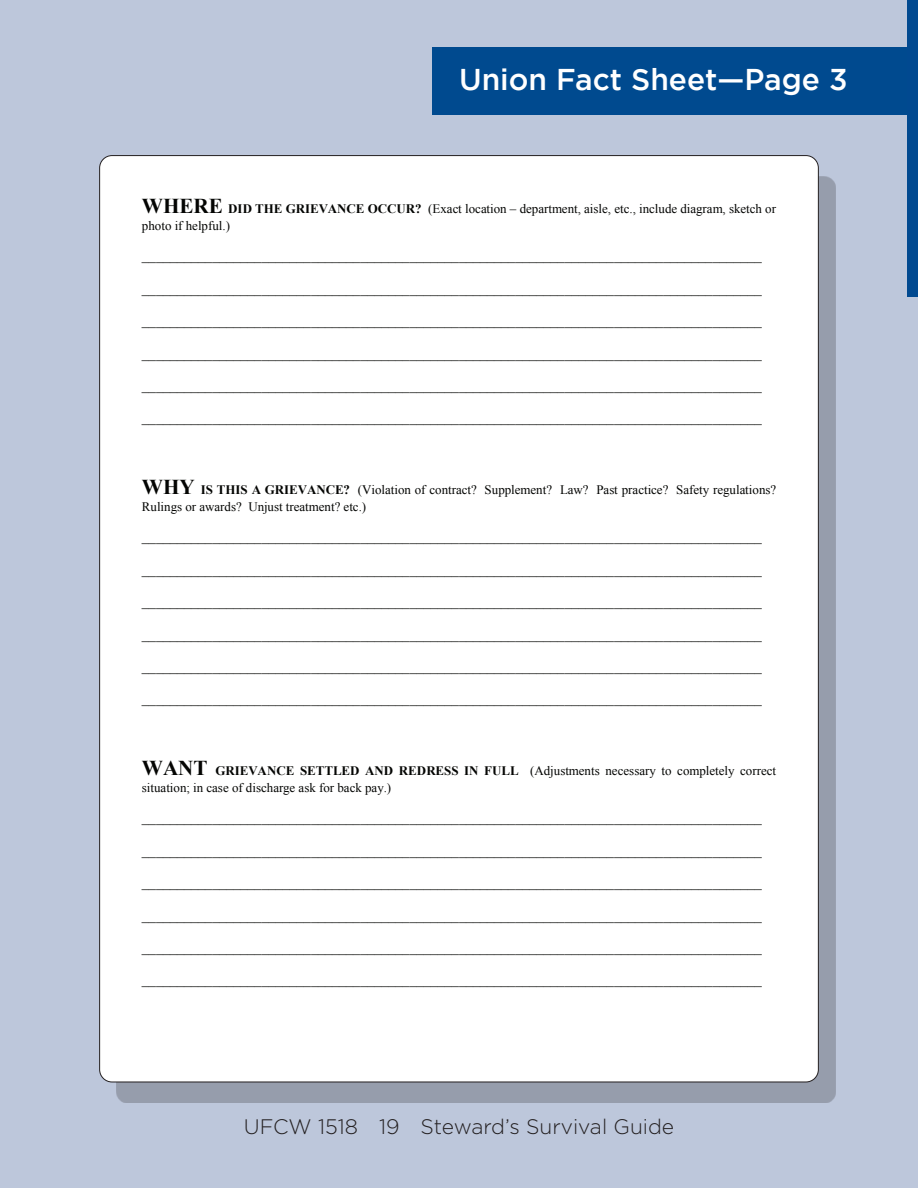
<style>
.page{position:relative;width:918px;height:1188px;background:#bdc7db}
.page>*{position:absolute;margin:0;border:0;box-sizing:border-box;transform-origin:0 0}
.Subtitle_Level_2{font:500 30px "Gotham";color:#fff}
.t1{font:300 21px "Gotham";color:#231f20}
.t2{font:14.1px "Times New Roman";color:#040503}
.t3{font:12.9px/16.5px "Times New Roman";color:#040503}
.s1{font-weight:700;font-size:21px}
.s2{font-weight:700}
</style>
<div class="page">
<div style="left:432px;top:47px;width:486px;height:68px;background:#004a8f"></div>
<div style="left:907px;top:0;width:11px;height:297px;background:#014990"></div>
<div style="left:117px;top:176px;width:719px;height:927px;background:#969dac"></div>
<div style="left:100px;top:156px;width:718px;height:926px;background:#fff;border-radius:12px"></div>
<p class="Subtitle_Level_2" style="left:459px;top:62px;width:390px">Union Fact Sheet—Page 3</p>
<p class="t3" style="left:142px;top:201px;width:636px"><span class="s1">WHERE</span> <span class="s2">DID THE GRIEVANCE OCCUR?</span> (Exact location – department, aisle, etc., include diagram, sketch or photo if helpful.)</p>
<p class="t2" style="left:142px;top:246px;width:622px">________________________________________________________________________________________</p>
<p class="t2" style="left:142px;top:279px;width:622px">________________________________________________________________________________________</p>
<p class="t2" style="left:142px;top:311px;width:622px">________________________________________________________________________________________</p>
<p class="t2" style="left:142px;top:343px;width:622px">________________________________________________________________________________________</p>
<p class="t2" style="left:142px;top:376px;width:622px">________________________________________________________________________________________</p>
<p class="t2" style="left:142px;top:408px;width:622px">________________________________________________________________________________________</p>
<p class="t3" style="left:142px;top:481px;width:636px"><span class="s1">WHY</span> <span class="s2">IS THIS A GRIEVANCE?</span> (Violation of contract? Supplement? Law? Past practice? Safety regulations?<br>Rulings or awards? Unjust treatment? etc.)</p>
<p class="t2" style="left:142px;top:527px;width:622px">________________________________________________________________________________________</p>
<p class="t2" style="left:142px;top:560px;width:622px">________________________________________________________________________________________</p>
<p class="t2" style="left:142px;top:592px;width:622px">________________________________________________________________________________________</p>
<p class="t2" style="left:142px;top:624px;width:622px">________________________________________________________________________________________</p>
<p class="t2" style="left:142px;top:657px;width:622px">________________________________________________________________________________________</p>
<p class="t2" style="left:142px;top:689px;width:622px">________________________________________________________________________________________</p>
<p class="t3" style="left:142px;top:762px;width:636px"><span class="s1">WANT</span> <span class="s2">GRIEVANCE SETTLED AND REDRESS IN FULL</span> (Adjustments necessary to completely correct situation; in case of discharge ask for back pay.)</p>
<p class="t2" style="left:142px;top:808px;width:622px">________________________________________________________________________________________</p>
<p class="t2" style="left:142px;top:841px;width:622px">________________________________________________________________________________________</p>
<p class="t2" style="left:142px;top:873px;width:622px">________________________________________________________________________________________</p>
<p class="t2" style="left:142px;top:905px;width:622px">________________________________________________________________________________________</p>
<p class="t2" style="left:142px;top:938px;width:622px">________________________________________________________________________________________</p>
<p class="t2" style="left:142px;top:970px;width:622px">________________________________________________________________________________________</p>
<h2 class="t1" style="left:244px;top:1115px;width:432px">UFCW 1518 19 Steward’s Survival Guide</h2>
</div>
